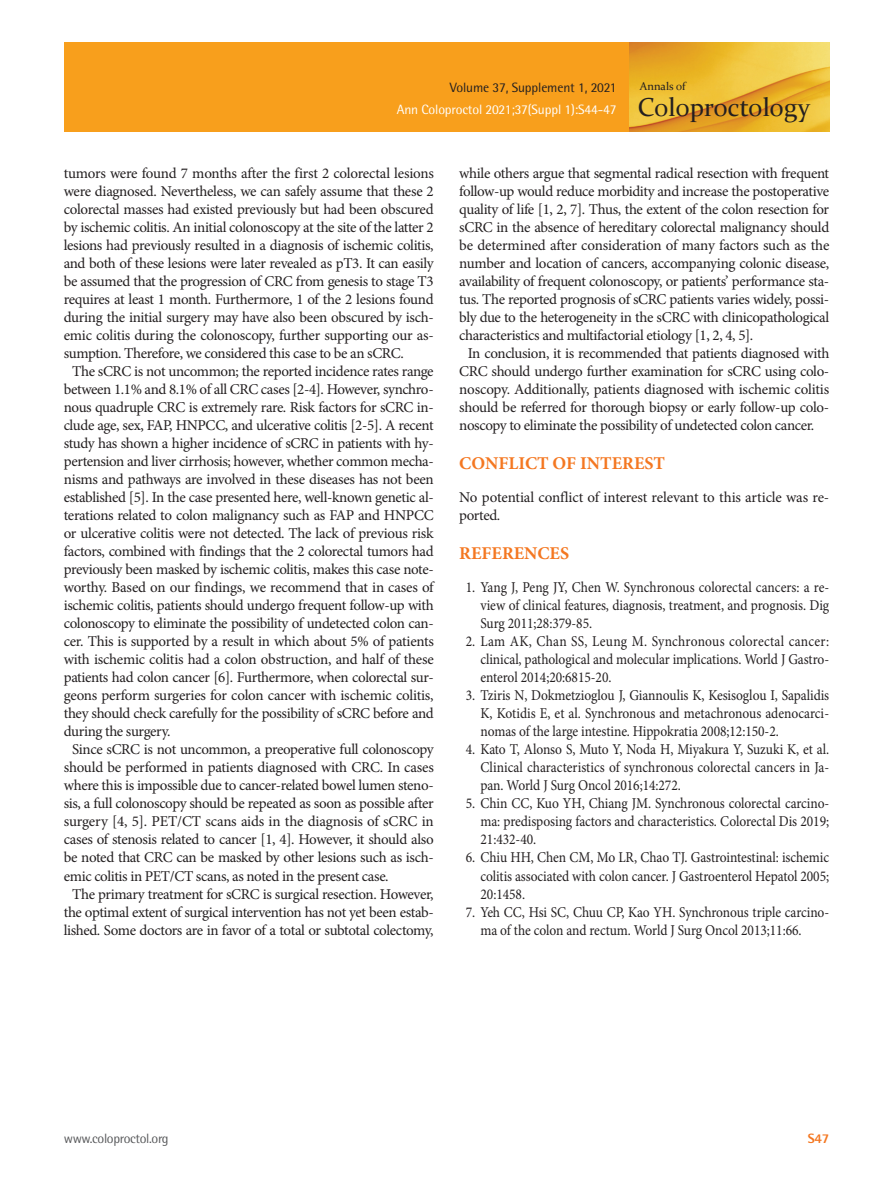
<style>
.page{position:relative;width:893px;height:1191px;background:#fff}
.page>*{position:absolute;margin:0;border:0;box-sizing:border-box;transform-origin:0 0}
.t1{font:25.95px "Constantia";color:#231f20}
.본문제목_대{font:700 18px "Minion Pro";color:#f47721}
.본문{font:15px/18px "Minion Pro";letter-spacing:-.025em;color:#231f20;text-align:justify}
.참고문헌1{font:15px/18px "Minion Pro";letter-spacing:-.005em;color:#231f20;text-align:justify;scale:.9 1}
.본문_앞단락0{font:15px/18px "Minion Pro";letter-spacing:-.02em;color:#231f20;text-align:justify}
.t2{font:13.5px "Rotis Semi Sans Std";letter-spacing:-.01em;color:#fff}
.t3{font:13.5px "Rotis Semi Sans Std";letter-spacing:-.01em;color:#231f20}
.t4{font:13.5px "Rotis Semi Sans Std";letter-spacing:-.025em;color:#57585a}
.t5{font:800 13.5px "Rotis Semi Sans Std";color:#f47721}
.t6{font:11.25px "Constantia";color:#231f20}
</style>
<div class="page">
<div style="left:64px;top:43px;width:565px;height:89px;background:#f89f1c"></div>
<img style="left:629px;top:43px;width:200px;height:89px">
<p class="t3" style="left:450px;top:80px;width:168px">Volume 37, Supplement 1, 2021</p>
<p class="t2" style="left:397px;top:102px;width:221px">Ann Coloproctol 2021;37(Suppl 1):S44-47</p>
<p class="t6" style="left:640px;top:79px;width:47px">Annals of</p>
<h1 class="t1" style="left:638px;top:90px;width:174px">Coloproctology</h1>
<p class="본문_앞단락0" style="left:64px;top:164px;width:372px">tumors were found 7 months after the first 2 colorectal lesions were diagnosed. Nevertheless, we can safely assume that these 2 colorectal masses had existed previously but had been obscured by ischemic colitis. An initial colonoscopy at the site of the latter 2 lesions had previously resulted in a diagnosis of ischemic colitis, and both of these lesions were later revealed as pT3. It can easily be assumed that the progression of CRC from genesis to stage T3 requires at least 1 month. Furthermore, 1 of the 2 lesions found during the initial surgery may have also been obscured by isch&shy;emic colitis during the colonoscopy, further supporting our as&shy;sumption. Therefore, we considered this case to be an sCRC.</p>
<p class="본문" style="left:64px;top:362px;width:372px;text-indent:9px">The sCRC is not uncommon; the reported incidence rates range between 1.1% and 8.1% of all CRC cases [2-4]. However, synchro&shy;nous quadruple CRC is extremely rare. Risk factors for sCRC in&shy;clude age, sex, FAP, HNPCC, and ulcerative colitis [2-5]. A recent study has shown a higher incidence of sCRC in patients with hy&shy;pertension and liver cirrhosis; however, whether common mecha&shy;nisms and pathways are involved in these diseases has not been established [5]. In the case presented here, well-known genetic al&shy;terations related to colon malignancy such as FAP and HNPCC or ulcerative colitis were not detected. The lack of previous risk factors, combined with findings that the 2 colorectal tumors had previously been masked by ischemic colitis, makes this case note&shy;worthy. Based on our findings, we recommend that in cases of ischemic colitis, patients should undergo frequent follow-up with colonoscopy to eliminate the possibility of undetected colon can&shy;cer. This is supported by a result in which about 5% of patients with ischemic colitis had a colon obstruction, and half of these patients had colon cancer [6]. Furthermore, when colorectal sur&shy;geons perform surgeries for colon cancer with ischemic colitis, they should check carefully for the possibility of sCRC before and during the surgery.</p>
<p class="본문" style="left:64px;top:740px;width:372px;text-indent:9px">Since sCRC is not uncommon, a preoperative full colonoscopy should be performed in patients diagnosed with CRC. In cases where this is impossible due to cancer-related bowel lumen steno&shy;sis, a full colonoscopy should be repeated as soon as possible after surgery [4, 5]. PET/CT scans aids in the diagnosis of sCRC in cases of stenosis related to cancer [1, 4]. However, it should also be noted that CRC can be masked by other lesions such as isch&shy;emic colitis in PET/CT scans, as noted in the present case.</p>
<p class="본문" style="left:64px;top:884px;width:371px;text-align:center">The primary treatment for sCRC is surgical resection. However, the optimal extent of surgical intervention has not yet been estab&shy;lished. Some doctors are in favor of a total or subtotal colectomy,</p>
<p class="본문" style="left:459px;top:164px;width:372px">while others argue that segmental radical resection with frequent follow-up would reduce morbidity and increase the postoperative quality of life [1, 2, 7]. Thus, the extent of the colon resection for sCRC in the absence of hereditary colorectal malignancy should be determined after consideration of many factors such as the number and location of cancers, accompanying colonic disease, availability of frequent colonoscopy, or patients’ performance sta&shy;tus. The reported prognosis of sCRC patients varies widely, possi&shy;bly due to the heterogeneity in the sCRC with clinicopathological characteristics and multifactorial etiology [1, 2, 4, 5].</p>
<p class="본문" style="left:459px;top:344px;width:372px;text-indent:9px">In conclusion, it is recommended that patients diagnosed with CRC should undergo further examination for sCRC using colo&shy;noscopy. Additionally, patients diagnosed with ischemic colitis should be referred for thorough biopsy or early follow-up colo&shy;noscopy to eliminate the possibility of undetected colon cancer.</p>
<p class="본문제목_대" style="left:459px;top:450px;width:207px">CONFLICT OF INTEREST</p>
<p class="본문_앞단락0" style="left:459px;top:488px;width:371px">No potential conflict of interest relevant to this article was re&shy;ported.</p>
<p class="본문제목_대" style="left:459px;top:540px;width:111px">REFERENCES</p>
<p class="참고문헌1" style="left:480px;top:578px;width:389px;text-indent:-15px">1. Yang J, Peng JY, Chen W. Synchronous colorectal cancers: a re&shy;view of clinical features, diagnosis, treatment, and prognosis. Dig Surg 2011;28:379-85.</p>
<p class="참고문헌1" style="left:480px;top:632px;width:389px;text-indent:-15px">2. Lam AK, Chan SS, Leung M. Synchronous colorectal cancer: clinical, pathological and molecular implications. World J Gastro&shy;enterol 2014;20:6815-20.</p>
<p class="참고문헌1" style="left:480px;top:686px;width:389px;text-indent:-15px">3. Tziris N, Dokmetzioglou J, Giannoulis K, Kesisoglou I, Sapalidis K, Kotidis E, et al. Synchronous and metachronous adenocarci&shy;nomas of the large intestine. Hippokratia 2008;12:150-2.</p>
<p class="참고문헌1" style="left:480px;top:740px;width:389px;text-indent:-15px">4. Kato T, Alonso S, Muto Y, Noda H, Miyakura Y, Suzuki K, et al.<br>Clinical characteristics of synchronous colorectal cancers in Ja&shy;pan. World J Surg Oncol 2016;14:272.</p>
<p class="참고문헌1" style="left:480px;top:794px;width:389px;text-indent:-15px">5. Chin CC, Kuo YH, Chiang JM. Synchronous colorectal carcino&shy;ma: predisposing factors and characteristics. Colorectal Dis 2019; 21:432-40.</p>
<p class="참고문헌1" style="left:480px;top:848px;width:389px;text-indent:-15px">6. Chiu HH, Chen CM, Mo LR, Chao TJ. Gastrointestinal: ischemic colitis associated with colon cancer. J Gastroenterol Hepatol 2005; 20:1458.</p>
<p class="참고문헌1" style="left:480px;top:902px;width:389px;text-indent:-15px">7. Yeh CC, Hsi SC, Chuu CP, Kao YH. Synchronous triple carcino&shy;ma of the colon and rectum. World J Surg Oncol 2013;11:66.</p>
<p class="t4" style="left:64px;top:1130px;width:106px">www.coloproctol.org</p>
<p class="t5" style="left:808px;top:1129px;width:23px">S47</p>
</div>
